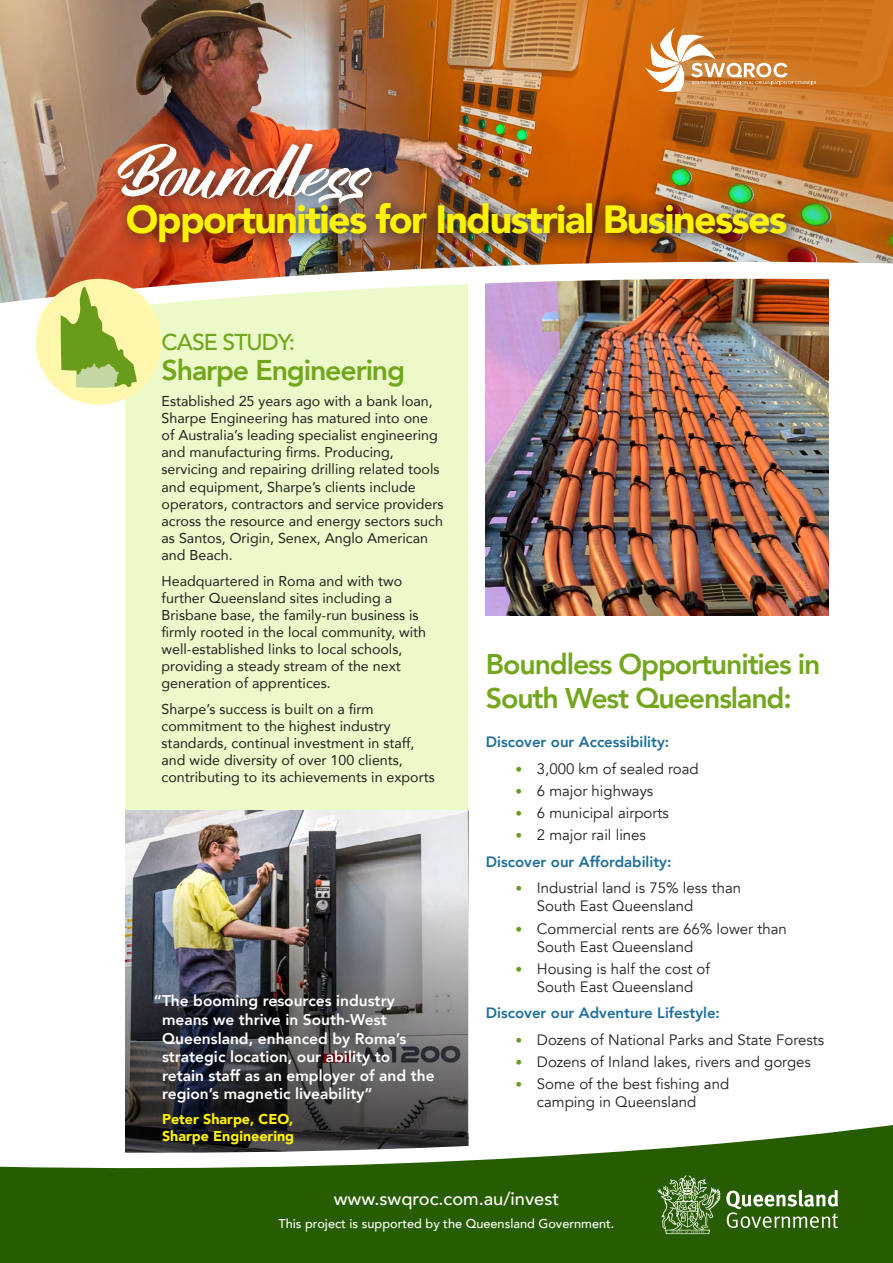
<style>
.page{position:relative;width:893px;height:1263px;background:#fff}
.page>*{position:absolute;margin:0;border:0;box-sizing:border-box;transform-origin:0 0}
.t1{font:italic 79.05px "Yambag";color:#fff}
.t2{font:900 39.3px "Avenir";letter-spacing:-.04em;color:#fff200}
.t3{font:800 28.5px/34px "Avenir";letter-spacing:-.04em;color:#72a61c}
.t4{font:500 22.95px "Avenir";letter-spacing:-.04em;color:#72a61c}
.t5{font:500 18.3px "Avenir";color:#fff}
.t6{font:800 15.45px/18.6px "Avenir";color:#fff}
.t7{font:15px/18px "Avenir";color:#231f20}
.Paragraph_Style_1{font:800 15px "Avenir";color:#1e6e9c}
.t8{font:14.25px/17.1px "Avenir";color:#231f20}
.t9{font:900 14.25px/17.1px "Avenir";color:#fff200}
.t10{font:500 12.75px "Avenir";color:#fff}
.s1{font-size:13.5px;color:#689c1a}
</style>
<div class="page">
<div style="left:126px;top:194px;width:342px;height:616px;background:#ecf9c9"></div>
<img style="left:486px;top:322px;width:342px;height:293px">
<img style="left:39px;top:305px;width:790px;height:17px">
<img style="left:0;top:0;width:893px;height:305px">
<img style="left:126px;top:810px;width:342px;height:62px">
<img style="left:126px;top:872px;width:342px;height:238px">
<svg style="left:125px;top:1110px;width:344px;height:13px;background:#323132"></svg>
<div style="left:102px;top:128px;width:292px;height:97px;background:#231f20;opacity:.65"></div>
<div style="left:36px;top:279px;width:126px;height:126px;background:#fff8ac;border-radius:50%"></div>
<svg style="left:61px;top:287px;width:76px;height:101px"></svg>
<svg style="left:0;top:1123px;width:893px;height:140px;fill:#275d00"></svg>
<div style="left:113px;top:189px;width:692px;height:72px;background:#231f20;opacity:.65"></div>
<svg style="left:645px;top:28px;width:171px;height:64px"></svg>
<svg style="left:657px;top:1175px;width:181px;height:59px;background:#527d33"></svg>
<p class="t1" style="left:109px;top:124px;width:257px">Boundless</p>
<p class="t2" style="left:126px;top:186px;width:663px">Opportunities for Industrial Businesses</p>
<p class="t4" style="left:162px;top:322px;width:135px">CASE STUDY:</p>
<p class="t3" style="left:162px;top:353px;width:245px">Sharpe Engineering</p>
<p class="t8" style="left:162px;top:392px;width:284px">Established 25 years ago with a bank loan, Sharpe Engineering has matured into one of Australia’s leading specialist engineering and manufacturing firms. Producing, servicing and repairing drilling related tools and equipment, Sharpe’s clients include operators, contractors and service providers across the resource and energy sectors such as Santos, Origin, Senex, Anglo American and Beach.</p>
<p class="t8" style="left:162px;top:572px;width:266px">Headquartered in Roma and with two further Queensland sites including a Brisbane base, the family-run business is firmly rooted in the local community, with well-established links to local schools, providing a steady stream of the next generation of apprentices.</p>
<p class="t8" style="left:162px;top:700px;width:275px">Sharpe’s success is built on a firm commitment to the highest industry standards, continual investment in staff, and wide diversity of over 100 clients, contributing to its achievements in exports</p>
<p class="t6" style="left:162px;top:992px;width:274px;text-indent:-8px">“The booming resources industry means we thrive in South-West Queensland, enhanced by Roma’s strategic location, our ability to retain staff as an employer of and the region’s magnetic liveability”</p>
<p class="t9" style="left:162px;top:1110px;width:134px">Peter Sharpe, CEO,<br>Sharpe Engineering</p>
<p class="t3" style="left:486px;top:647px;width:336px">Boundless Opportunities in<br>South West Queensland:</p>
<p class="Paragraph_Style_1" style="left:486px;top:730px;width:185px">Discover our Accessibility:</p>
<p class="t7" style="left:516px;top:760px;width:184px"><span class="s1">•</span> 3,000 km of sealed road</p>
<p class="t7" style="left:516px;top:782px;width:139px"><span class="s1">•</span> 6 major highways</p>
<p class="t7" style="left:516px;top:804px;width:155px"><span class="s1">•</span> 6 municipal airports</p>
<p class="t7" style="left:516px;top:826px;width:132px"><span class="s1">•</span> 2 major rail lines</p>
<p class="Paragraph_Style_1" style="left:486px;top:850px;width:187px">Discover our Affordability:</p>
<p class="t7" style="left:537px;top:879px;width:206px;text-indent:-21px"><span class="s1">•</span> Industrial land is 75% less than<br>South East Queensland</p>
<p class="t7" style="left:537px;top:920px;width:251px;text-indent:-21px"><span class="s1">•</span> Commercial rents are 66% lower than<br>South East Queensland</p>
<p class="t7" style="left:516px;top:960px;width:196px;text-align:center"><span class="s1">•</span> Housing is half the cost of<br>South East Queensland</p>
<p class="Paragraph_Style_1" style="left:486px;top:1001px;width:236px">Discover our Adventure Lifestyle:</p>
<p class="t7" style="left:516px;top:1031px;width:310px"><span class="s1">•</span> Dozens of National Parks and State Forests</p>
<p class="t7" style="left:516px;top:1053px;width:297px"><span class="s1">•</span> Dozens of Inland lakes, rivers and gorges</p>
<p class="t7" style="left:537px;top:1075px;width:194px;text-indent:-21px"><span class="s1">•</span> Some of the best fishing and camping in Queensland</p>
<p class="t5" style="left:334px;top:1182px;width:227px">www.swqroc.com.au/invest</p>
<p class="t10" style="left:278px;top:1213px;width:338px">This project is supported by the Queensland Government.</p>
</div>
